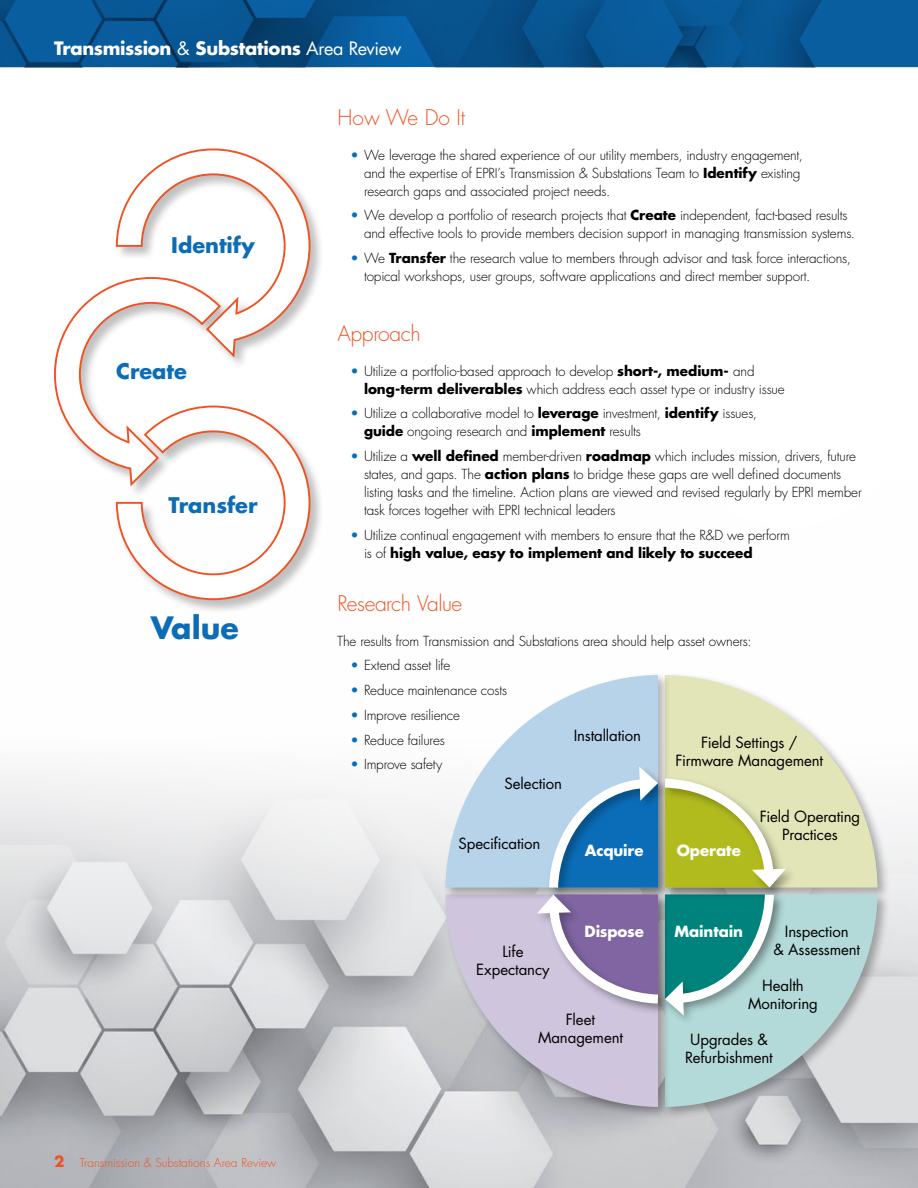
<style>
.page{position:relative;width:918px;height:1188px;background:#fff}
.page>*{position:absolute;margin:0;border:0;box-sizing:border-box;transform-origin:0 0}
.t1{font:700 30px "Futura LT Pro";color:#0b6db7}
.t2{font:300 21px "Futura LT Pro";letter-spacing:-.02em;color:#f05323}
.t3{font:700 21px "Futura LT Pro";color:#0b6db7}
.t4{font:700 18px "Futura LT Pro";letter-spacing:-.015em;color:#fff}
.t5{font:15px/18px "Futura LT Pro";letter-spacing:-.01em;color:#000;text-align:center}
.t6{font:700 15px "Futura LT Pro";letter-spacing:-.01em;color:#fff}
.t7{font:300 13.5px/18px "Futura LT Pro";letter-spacing:-.01em;color:#000}
.t8{font:300 12px "Futura LT Pro";color:#f05323}
.s1{font-weight:400}
.s2{font-weight:700;font-size:15px}
.s3{color:#0b6db7}
.s4{font-weight:700}
</style>
<div class="page">
<img style="left:0;top:772px;width:918px;height:416px">
<svg style="left:0;top:0;width:918px;height:68px;background:#0a5793"></svg>
<div style="left:53px;top:148px;width:272px;height:467px;background:#000;opacity:.25"></div>
<svg style="left:53px;top:148px;width:258px;height:453px"></svg>
<div style="left:661px;top:672px;width:229px;height:228px;background:#000;opacity:.3"></div>
<svg style="left:671px;top:675px;width:207px;height:213px;fill:#e2e5b7"></svg>
<div style="left:661px;top:891px;width:229px;height:229px;background:#000;opacity:.3"></div>
<svg style="left:671px;top:894px;width:207px;height:213px;background:#b9d2d2"></svg>
<div style="left:443px;top:891px;width:228px;height:229px;background:#000;opacity:.3"></div>
<svg style="left:446px;top:900px;width:212px;height:207px;background:#c8c1d3"></svg>
<div style="left:443px;top:672px;width:228px;height:228px;background:#000;opacity:.3"></div>
<svg style="left:445px;top:675px;width:213px;height:213px;fill:#b6d3e9"></svg>
<div style="left:546px;top:764px;width:124px;height:136px;background:#000;opacity:.3"></div>
<div style="left:662px;top:776px;width:136px;height:123px;background:#000;opacity:.3"></div>
<div style="left:663px;top:892px;width:124px;height:135px;background:#b3dad8"></div>
<div style="left:535px;top:892px;width:136px;height:124px;background:#cfc5dd"></div>
<svg style="left:537px;top:767px;width:249px;height:248px"></svg>
<h3 class="t4" style="left:54px;top:35px;width:349px">Transmission <span class="s1">&amp;</span> Substations <span class="s1">Area Review</span></h3>
<h2 class="t3" style="left:171px;top:229px;width:85px">Identify</h2>
<h2 class="t3" style="left:116px;top:355px;width:72px">Create</h2>
<h2 class="t3" style="left:168px;top:489px;width:91px">Transfer</h2>
<h1 class="t1" style="left:151px;top:605px;width:90px">Value</h1>
<p class="t8" style="left:54px;top:1154px;width:224px"><span class="s2">2</span> Transmission &amp; Substations Area Review</p>
<h2 class="t2" style="left:338px;top:104px;width:129px">How We Do It</h2>
<p class="t7" style="left:364px;top:146px;width:440px;text-indent:-14px"><span class="s3">•</span> We leverage the shared experience of our utility members, industry engagement, and the expertise of EPRI’s Transmission &amp; Substations Team to <span class="s4">Identify</span> existing research gaps and associated project needs.</p>
<p class="t7" style="left:364px;top:207px;width:493px;text-indent:-14px"><span class="s3">•</span> We develop a portfolio of research projects that <span class="s4">Create</span> independent, fact-based results and effective tools to provide members decision support in managing transmission systems.</p>
<p class="t7" style="left:364px;top:249px;width:488px;text-indent:-14px"><span class="s3">•</span> We <span class="s4">Transfer</span> the research value to members through advisor and task force interactions, topical workshops, user groups, software applications and direct member support.</p>
<h2 class="t2" style="left:338px;top:320px;width:85px">Approach</h2>
<p class="t7" style="left:364px;top:362px;width:422px;text-indent:-14px"><span class="s3">•</span> Utilize a portfolio-based approach to develop <span class="s4">short-, medium-</span> and <span class="s4">long-term deliverables</span> which address each asset type or industry issue</p>
<p class="t7" style="left:364px;top:405px;width:395px;text-indent:-13px"><span class="s3">•</span> Utilize a collaborative model to <span class="s4">leverage</span> investment, <span class="s4">identify</span> issues, <span class="s4">guide</span> ongoing research and <span class="s4">implement</span> results</p>
<p class="t7" style="left:364px;top:447px;width:499px;text-indent:-14px"><span class="s3">•</span> Utilize a <span class="s4">well defined</span> member-driven <span class="s4">roadmap</span> which includes mission, drivers, future states, and gaps. The <span class="s4">action plans</span> to bridge these gaps are well defined documents listing tasks and the timeline. Action plans are viewed and revised regularly by EPRI member task forces together with EPRI technical leaders</p>
<p class="t7" style="left:364px;top:526px;width:427px;text-indent:-14px"><span class="s3">•</span> Utilize continual engagement with members to ensure that the R&amp;D we perform is of <span class="s4">high value, easy to implement and likely to succeed</span></p>
<h2 class="t2" style="left:338px;top:590px;width:126px">Research Value</h2>
<p class="t7" style="left:337px;top:632px;width:416px">The results from Transmission and Substations area should help asset owners:</p>
<p class="t7" style="left:351px;top:657px;width:101px"><span class="s3">•</span> Extend asset life</p>
<p class="t7" style="left:351px;top:681px;width:158px"><span class="s3">•</span> Reduce maintenance costs</p>
<p class="t7" style="left:351px;top:706px;width:111px"><span class="s3">•</span> Improve resilience</p>
<p class="t7" style="left:351px;top:731px;width:96px"><span class="s3">•</span> Reduce failures</p>
<p class="t7" style="left:351px;top:755px;width:93px"><span class="s3">•</span> Improve safety</p>
<p class="t5" style="left:574px;top:727px;width:69px">Installation</p>
<p class="t5" style="left:675px;top:733px;width:149px">Field Settings /<br>Firmware Management</p>
<p class="t5" style="left:504px;top:774px;width:59px">Selection</p>
<p class="t5" style="left:459px;top:835px;width:83px">Specification</p>
<p class="t6" style="left:585px;top:839px;width:60px">Acquire</p>
<p class="t6" style="left:585px;top:920px;width:61px">Dispose</p>
<p class="t5" style="left:476px;top:943px;width:75px">Life<br>Expectancy</p>
<p class="t5" style="left:538px;top:1010px;width:86px">Fleet<br>Management</p>
<p class="t6" style="left:677px;top:839px;width:66px">Operate</p>
<p class="t5" style="left:760px;top:808px;width:102px">Field Operating<br>Practices</p>
<p class="t6" style="left:674px;top:920px;width:70px">Maintain</p>
<p class="t5" style="left:773px;top:922px;width:88px">Inspection<br>&amp; Assessment</p>
<p class="t5" style="left:748px;top:976px;width:71px">Health<br>Monitoring</p>
<p class="t5" style="left:685px;top:1030px;width:89px">Upgrades &amp;<br>Refurbishment</p>
</div>
